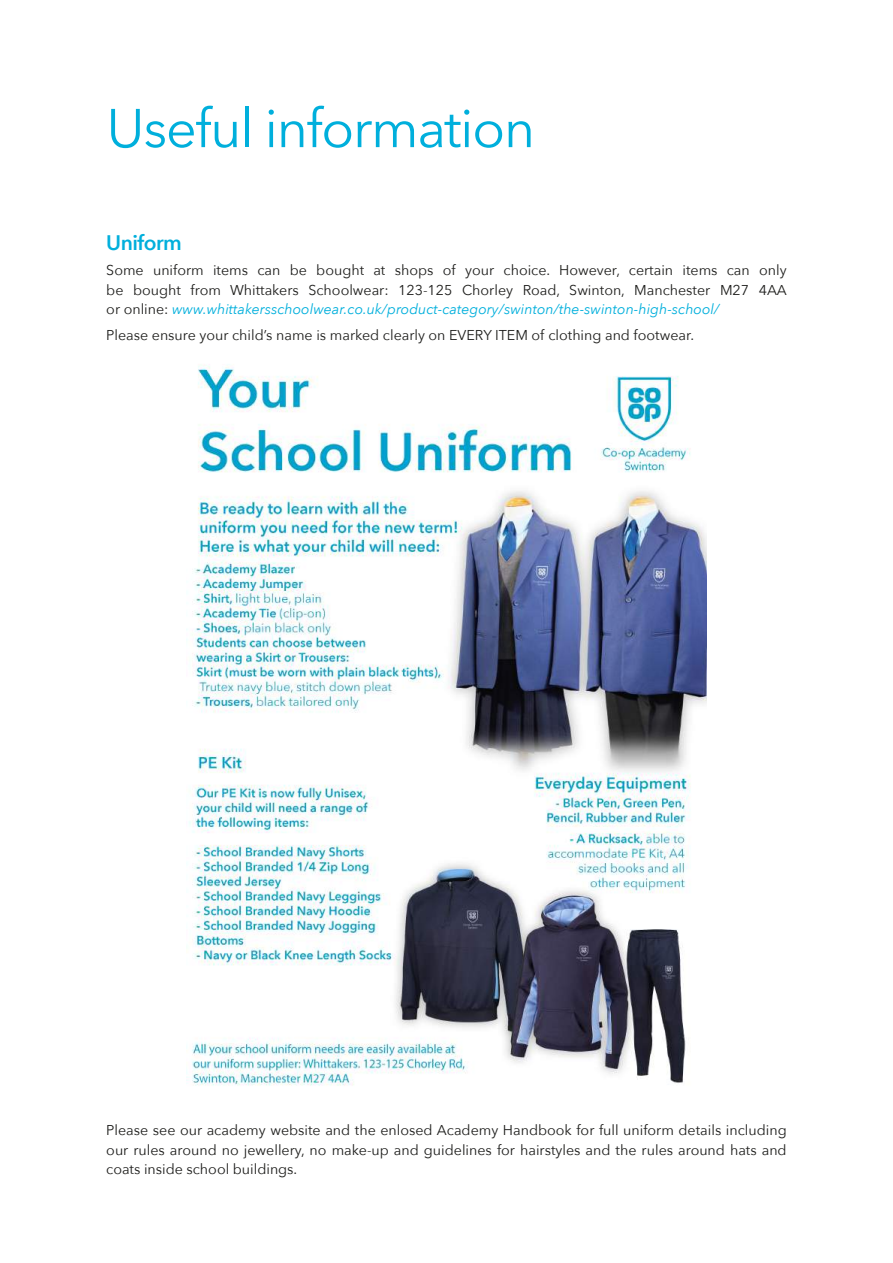
<style>
.page{position:relative;width:893px;height:1263px;background:#fff}
.page>*{position:absolute;margin:0;border:0;box-sizing:border-box;transform-origin:0 0}
.t1{font:54px "Avenir Next";letter-spacing:-.025em;color:#00afdc}
.t2{font:600 21px "Avenir Next";letter-spacing:-.025em;color:#00afdc}
.t3{font:14.25px/19.5px "Avenir Next";color:#1d1d1b;text-align:justify}
.s1{font-style:italic;color:#00afdc}
</style>
<div class="page">
<img style="left:186px;top:364px;width:521px;height:722px">
<h1 class="t1" style="left:106px;top:83px;width:430px">Useful information</h1>
<h2 class="t2" style="left:106px;top:224px;width:77px">Uniform</h2>
<p class="t3" style="left:106px;top:260px;width:682px">Some uniform items can be bought at shops of your choice. However, certain items can only be bought from Whittakers Schoolwear: 123-125 Chorley Road, Swinton, Manchester M27 4AA or online: <span class="s1">www.whittakersschoolwear.co.uk/product-category/swinton/the-swinton-high-school/</span></p>
<p class="t3" style="left:106px;top:324px;width:589px">Please ensure your child’s name is marked clearly on EVERY ITEM of clothing and footwear.</p>
<p class="t3" style="left:106px;top:1120px;width:682px">Please see our academy website and the enlosed Academy Handbook for full uniform details including our rules around no jewellery, no make-up and guidelines for hairstyles and the rules around hats and coats inside school buildings.</p>
</div>
